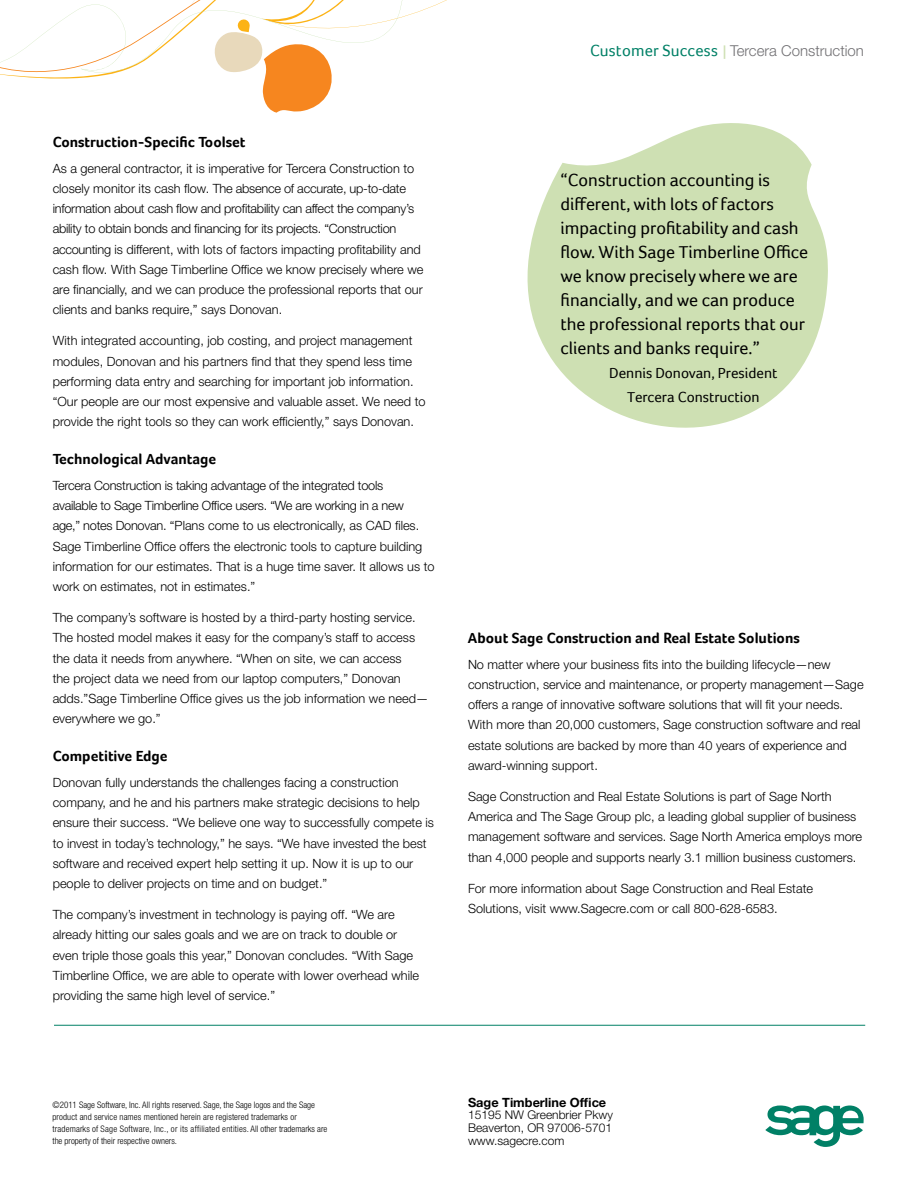
<style>
.page{position:relative;width:918px;height:1188px;background:#fff}
.page>*{position:absolute;margin:0;border:0;box-sizing:border-box;transform-origin:0 0}
.t1{font:18px/24px "Foco";color:#000}
.t2{font:700 15px "Foco";color:#000}
.t3{font:15px/24px "Foco";color:#000;text-align:center}
.t4{font:300 15px "Helvetica Neue LT Std";color:#717073}
.t5{font:300 12.75px/20.2px "Helvetica Neue LT Std";color:#000}
.t6{font:700 12.75px "Helvetica Neue LT Std";color:#000}
.t7{font:300 12px/12.8px "Helvetica Neue LT Std";color:#000;text-align:justify}
.t8{font:300 condensed 9px/12px "Helvetica Neue LT Std";letter-spacing:.01em;color:#000}
.s1{font-family:"Foco";font-weight:400;font-size:16.5px;color:#008066}
.s2{font-weight:700;font-size:13.5px;color:#cee0b3}
</style>
<div class="page">
<svg style="left:765px;top:1106px;width:99px;height:41px"></svg>
<hr style="left:54px;top:1025px;width:811px;height:1px;background:#008066">
<svg style="left:0;top:0;width:447px;height:113px"></svg>
<svg style="left:408px;top:112px;width:420px;height:316px;fill:#cee0b3"></svg>
<p class="t2" style="left:53px;top:133px;width:194px">Construction-Specific Toolset</p>
<p class="t5" style="left:53px;top:158px;width:372px">As a general contractor, it is imperative for Tercera Construction to closely monitor its cash flow. The absence of accurate, up-to-date information about cash flow and profitability can affect the company’s ability to obtain bonds and financing for its projects. “Construction accounting is different, with lots of factors impacting profitability and cash flow. With Sage Timberline Office we know precisely where we are financially, and we can produce the professional reports that our clients and banks require,” says Donovan.</p>
<p class="t5" style="left:53px;top:330px;width:374px">With integrated accounting, job costing, and project management modules, Donovan and his partners find that they spend less time performing data entry and searching for important job information. “Our people are our most expensive and valuable asset. We need to provide the right tools so they can work efficiently,” says Donovan.</p>
<p class="t2" style="left:53px;top:450px;width:165px">Technological Advantage</p>
<p class="t5" style="left:53px;top:475px;width:383px">Tercera Construction is taking advantage of the integrated tools<br>available to Sage Timberline Office users. “We are working in a new age,” notes Donovan. “Plans come to us electronically, as CAD files.<br>Sage Timberline Office offers the electronic tools to capture building information for our estimates. That is a huge time saver. It allows us to work on estimates, not in estimates.”</p>
<p class="t5" style="left:53px;top:607px;width:378px">The company’s software is hosted by a third-party hosting service.<br>The hosted model makes it easy for the company’s staff to access the data it needs from anywhere. “When on site, we can access<br>the project data we need from our laptop computers,” Donovan adds.”Sage Timberline Office gives us the job information we need— everywhere we go.”</p>
<p class="t2" style="left:53px;top:747px;width:116px">Competitive Edge</p>
<p class="t5" style="left:53px;top:772px;width:383px">Donovan fully understands the challenges facing a construction company, and he and his partners make strategic decisions to help ensure their success. “We believe one way to successfully compete is to invest in today’s technology,” he says. “We have invested the best software and received expert help setting it up. Now it is up to our people to deliver projects on time and on budget.”</p>
<p class="t5" style="left:53px;top:904px;width:368px">The company’s investment in technology is paying off. “We are already hitting our sales goals and we are on track to double or even triple those goals this year,” Donovan concludes. “With Sage Timberline Office, we are able to operate with lower overhead while providing the same high level of service.”</p>
<p class="t4" style="left:590px;top:41px;width:275px"><span class="s1">Customer Success</span> <span class="s2">|</span> Tercera Construction</p>
<p class="t1" style="left:560px;top:168px;width:249px">“Construction accounting is different, with lots of factors impacting profitability and cash flow. With Sage Timberline Office we know precisely where we are financially, and we can produce the professional reports that our clients and banks require.”</p>
<p class="t3" style="left:609px;top:361px;width:170px">Dennis Donovan, President<br>Tercera Construction</p>
<p class="t2" style="left:468px;top:629px;width:333px">About Sage Construction and Real Estate Solutions</p>
<p class="t5" style="left:468px;top:654px;width:397px">No matter where your business fits into the building lifecycle—new construction, service and maintenance, or property management—Sage offers a range of innovative software solutions that will fit your needs.<br>With more than 20,000 customers, Sage construction software and real estate solutions are backed by more than 40 years of experience and award-winning support.</p>
<p class="t5" style="left:468px;top:786px;width:396px">Sage Construction and Real Estate Solutions is part of Sage North America and The Sage Group plc, a leading global supplier of business management software and services. Sage North America employs more than 4,000 people and supports nearly 3.1 million business customers.</p>
<p class="t5" style="left:468px;top:878px;width:347px">For more information about Sage Construction and Real Estate<br>Solutions, visit www.Sagecre.com or call 800-628-6583.</p>
<p class="t8" style="left:52px;top:1099px;width:276px">©2011 Sage Software, Inc. All rights reserved. Sage, the Sage logos and the Sage product and service names mentioned herein are registered trademarks or trademarks of Sage Software, Inc., or its affiliated entities. All other trademarks are the property of their respective owners.</p>
<p class="t6" style="left:468px;top:1094px;width:140px">Sage Timberline Office</p>
<p class="t7" style="left:468px;top:1109px;width:146px">15195 NW Greenbrier Pkwy Beaverton, OR 97006-5701 www.sagecre.com</p>
</div>
